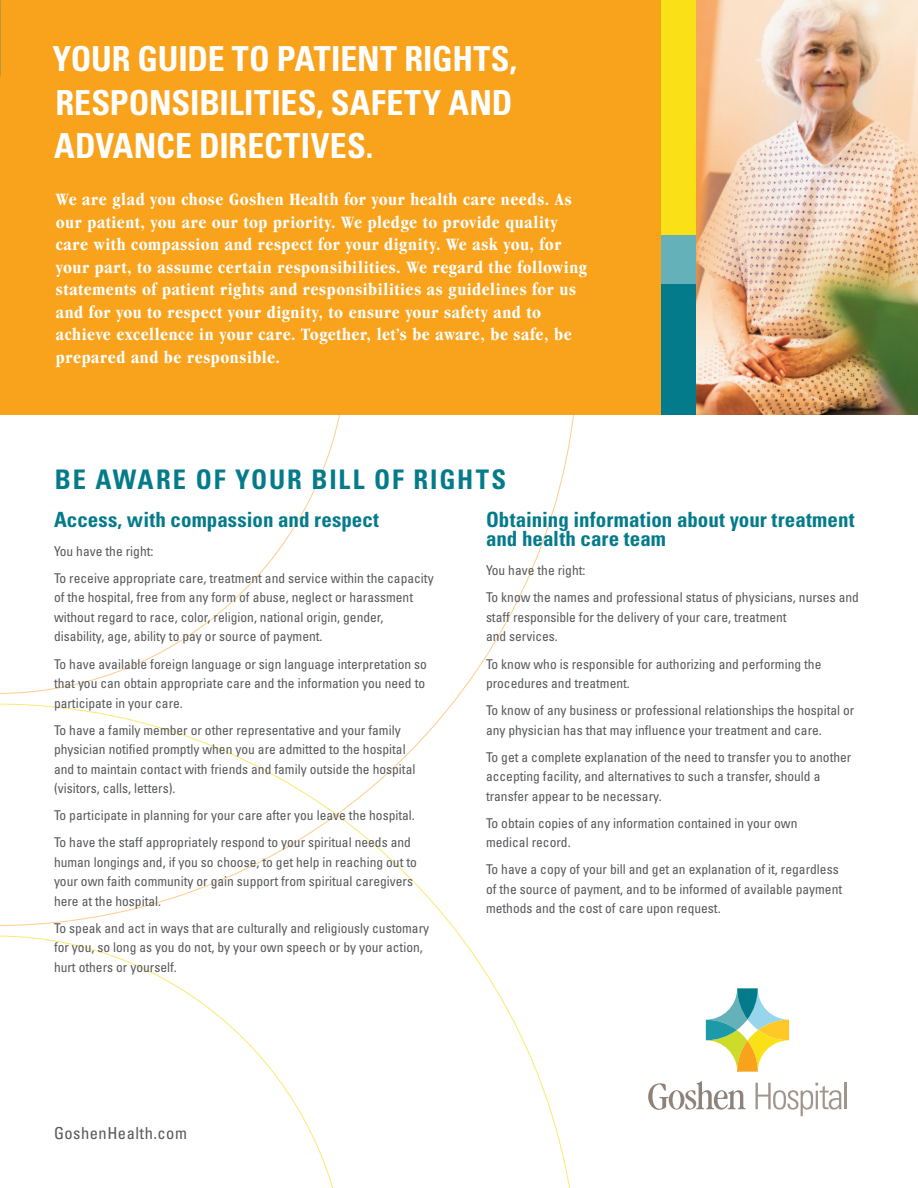
<style>
.page{position:relative;width:918px;height:1188px;background:#fff}
.page>*{position:absolute;margin:0;border:0;box-sizing:border-box;transform-origin:0 0}
.IU_Cover_Head{font:700 condensed 34.5px/43.5px "Univers";color:#fff}
.IU_Cover_Head-2{font:700 condensed 27px "Univers";letter-spacing:.07em;color:#047b8b}
.IU_Section_Head{font:700 condensed 21px/19.5px "Univers";color:#047b8b}
.IU_Cover_Copy{font:700 condensed 18px/22.5px "Garamond";letter-spacing:.03em;color:#fff}
.t1{font:condensed 16.5px "Univers";letter-spacing:.03em;color:#57585a}
.IU_Section_Body{font:condensed 13.5px/19.5px "Univers";color:#57585a}
</style>
<div class="page">
<svg style="left:1px;top:926px;width:569px;height:262px"></svg>
<svg style="left:1px;top:415px;width:574px;height:511px"></svg>
<img style="left:696px;top:0;width:222px;height:415px">
<div style="left:0;top:0;width:662px;height:415px;background:#f9a21c"></div>
<div style="left:662px;top:280px;width:34px;height:135px;background:#047b8b"></div>
<div style="left:662px;top:229px;width:34px;height:55px;background:#64b1ba"></div>
<div style="left:662px;top:0;width:34px;height:235px;background:#fae117"></div>
<svg style="left:706px;top:988px;width:83px;height:84px"></svg>
<svg style="left:648px;top:1081px;width:98px;height:29px"></svg>
<svg style="left:756px;top:1083px;width:85px;height:33px"></svg>
<hr style="left:845px;top:1083px;width:2px;height:26px;background:#a0948c">
<p class="IU_Cover_Head" style="left:52px;top:37px;width:466px">YOUR GUIDE TO PATIENT RIGHTS,<br>RESPONSIBILITIES, SAFETY AND<br>ADVANCE DIRECTIVES.</p>
<p class="IU_Cover_Copy" style="left:56px;top:188px;width:533px">We are glad you chose Goshen Health for your health care needs. As our patient, you are our top priority. We pledge to provide quality care with compassion and respect for your dignity. We ask you, for your part, to assume certain responsibilities. We regard the following statements of patient rights and responsibilities as guidelines for us and for you to respect your dignity, to ensure your safety and to achieve excellence in your care. Together, let’s be aware, be safe, be prepared and be responsible.</p>
<p class="IU_Cover_Head-2" style="left:55px;top:462px;width:453px">BE AWARE OF YOUR BILL OF RIGHTS</p>
<p class="IU_Section_Head" style="left:486px;top:509px;width:370px">Obtaining information about your treatment and health care team</p>
<p class="IU_Section_Body" style="left:486px;top:561px;width:101px">You have the right:</p>
<p class="IU_Section_Body" style="left:486px;top:588px;width:374px">To know the names and professional status of physicians, nurses and staff responsible for the delivery of your care, treatment<br>and services.</p>
<p class="IU_Section_Body" style="left:486px;top:654px;width:337px">To know who is responsible for authorizing and performing the procedures and treatment.</p>
<p class="IU_Section_Body" style="left:486px;top:700px;width:370px">To know of any business or professional relationships the hospital or any physician has that may influence your treatment and care.</p>
<p class="IU_Section_Body" style="left:486px;top:747px;width:367px">To get a complete explanation of the need to transfer you to another accepting facility, and alternatives to such a transfer, should a transfer appear to be necessary.</p>
<p class="IU_Section_Body" style="left:486px;top:813px;width:313px">To obtain copies of any information contained in your own medical record.</p>
<p class="IU_Section_Body" style="left:486px;top:860px;width:358px">To have a copy of your bill and get an explanation of it, regardless of the source of payment, and to be informed of available payment methods and the cost of care upon request.</p>
<p class="IU_Section_Head" style="left:54px;top:509px;width:327px">Access, with compassion and respect</p>
<p class="IU_Section_Body" style="left:54px;top:541px;width:101px">You have the right:</p>
<p class="IU_Section_Body" style="left:54px;top:568px;width:381px">To receive appropriate care, treatment and service within the capacity of the hospital, free from any form of abuse, neglect or harassment without regard to race, color, religion, national origin, gender, disability, age, ability to pay or source of payment.</p>
<p class="IU_Section_Body" style="left:54px;top:654px;width:374px">To have available foreign language or sign language interpretation so that you can obtain appropriate care and the information you need to participate in your care.</p>
<p class="IU_Section_Body" style="left:54px;top:720px;width:363px">To have a family member or other representative and your family physician notified promptly when you are admitted to the hospital and to maintain contact with friends and family outside the hospital (visitors, calls, letters).</p>
<p class="IU_Section_Body" style="left:54px;top:805px;width:362px">To participate in planning for your care after you leave the hospital.</p>
<p class="IU_Section_Body" style="left:54px;top:832px;width:364px">To have the staff appropriately respond to your spiritual needs and human longings and, if you so choose, to get help in reaching out to your own faith community or gain support from spiritual caregivers here at the hospital.</p>
<p class="IU_Section_Body" style="left:54px;top:918px;width:377px">To speak and act in ways that are culturally and religiously customary for you, so long as you do not, by your own speech or by your action, hurt others or yourself.</p>
<p class="t1" style="left:54px;top:1123px;width:134px">GoshenHealth.com</p>
</div>
